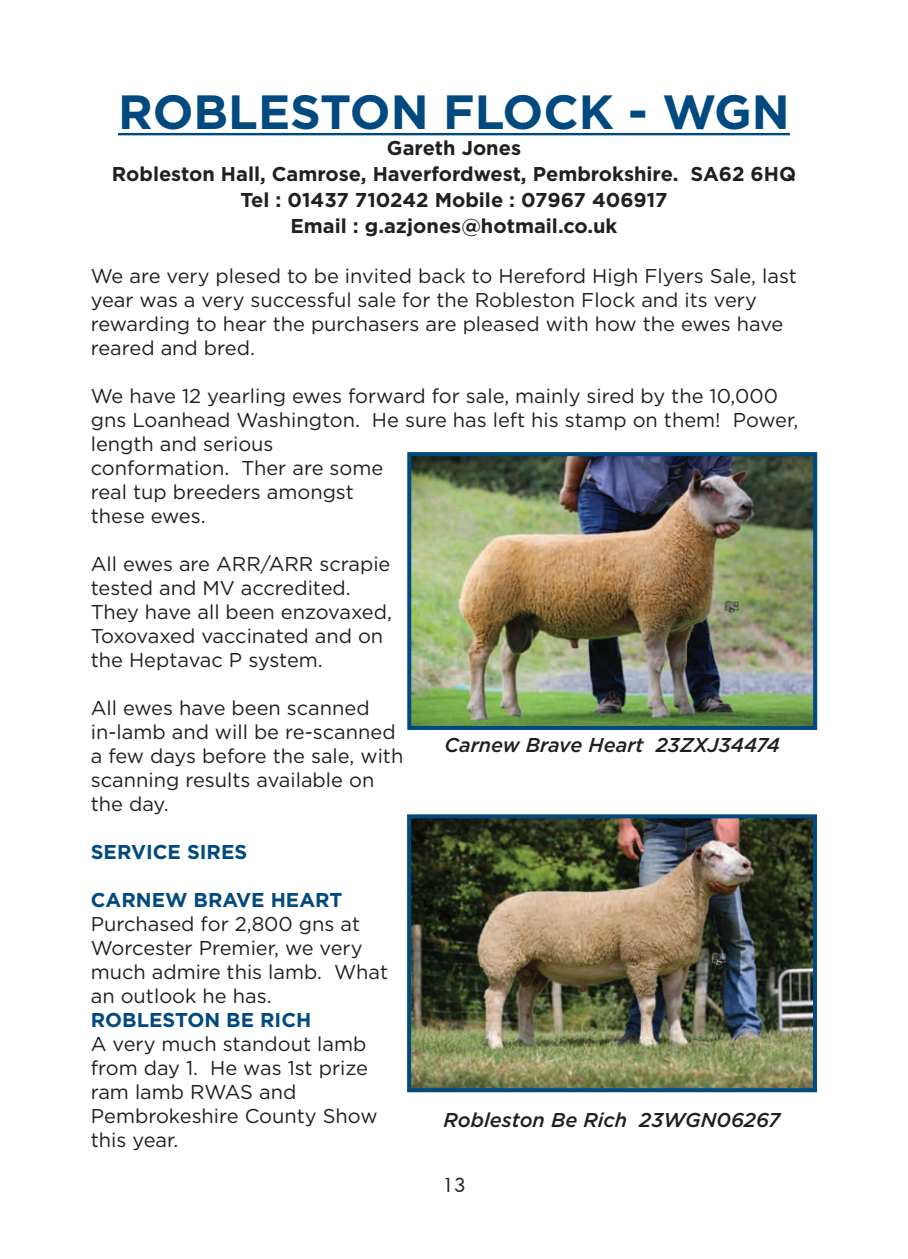
<style>
.page{position:relative;width:908px;height:1259px;background:#fff}
.page>*{position:absolute;margin:0;border:0;box-sizing:border-box;transform-origin:0 0}
.t1{font:700 48px "Gotham";color:#004a7f}
.t2{font:20px/24px "Gotham";color:#231f20}
.t3{font:700 20px/26px "Gotham";color:#231f20;text-align:center}
.t4{font:italic 500 20px "Gotham";color:#231f20}
.t5{font:700 20px "Gotham";color:#004a7f}
.t6{font:20px "Geometric 415 BT Lite A";color:#231f20}
</style>
<div class="page">
<hr style="left:118px;top:133px;width:671px;height:2px;background:#004a7f">
<img style="left:412px;top:457px;width:399px;height:268px">
<div style="left:407px;top:452px;width:409px;height:278px;border:4px solid #004a7f"></div>
<img style="left:412px;top:819px;width:399px;height:268px">
<div style="left:407px;top:814px;width:409px;height:278px;border:4px solid #004a7f"></div>
<h1 class="t1" style="left:118px;top:94px;width:673px">ROBLESTON FLOCK - WGN</h1>
<p class="t3" style="left:112px;top:136px;width:685px">Gareth Jones<br>Robleston Hall, Camrose, Haverfordwest, Pembrokshire. SA62 6HQ Tel : 01437 710242 Mobile : 07967 406917<br>Email : g.azjones@hotmail.co.uk</p>
<p class="t2" style="left:91px;top:265px;width:707px">We are very plesed to be invited back to Hereford High Flyers Sale, last year was a very successful sale for the Robleston Flock and its very rewarding to hear the purchasers are pleased with how the ewes have reared and bred.</p>
<p class="t2" style="left:91px;top:385px;width:708px">We have 12 yearling ewes forward for sale, mainly sired by the 10,000 gns Loanhead Washington. He sure has left his stamp on them! Power, length and serious<br>conformation. Ther are some<br>real tup breeders amongst<br>these ewes.</p>
<p class="t2" style="left:91px;top:553px;width:302px">All ewes are ARR/ARR scrapie tested and MV accredited.<br>They have all been enzovaxed,<br>Toxovaxed vaccinated and on the Heptavac P system.</p>
<p class="t2" style="left:91px;top:697px;width:314px">All ewes have been scanned in-lamb and will be re-scanned a few days before the sale, with scanning results available on the day.</p>
<p class="t5" style="left:91px;top:845px;width:158px">SERVICE SIRES</p>
<p class="t5" style="left:91px;top:893px;width:253px">CARNEW BRAVE HEART</p>
<p class="t2" style="left:91px;top:913px;width:299px">Purchased for 2,800 gns at<br>Worcester Premier, we very much admire this lamb. What an outlook he has.</p>
<p class="t5" style="left:91px;top:1013px;width:222px">ROBLESTON BE RICH</p>
<p class="t2" style="left:91px;top:1033px;width:288px">A very much standout lamb from day 1. He was 1st prize ram lamb RWAS and<br>Pembrokeshire County Show this year.</p>
<p class="t4" style="left:444px;top:737px;width:337px">Carnew Brave Heart 23ZXJ34474</p>
<p class="t4" style="left:443px;top:1112px;width:338px">Robleston Be Rich 23WGN06267</p>
<p class="t6" style="left:442px;top:1172px;width:24px">13</p>
</div>
